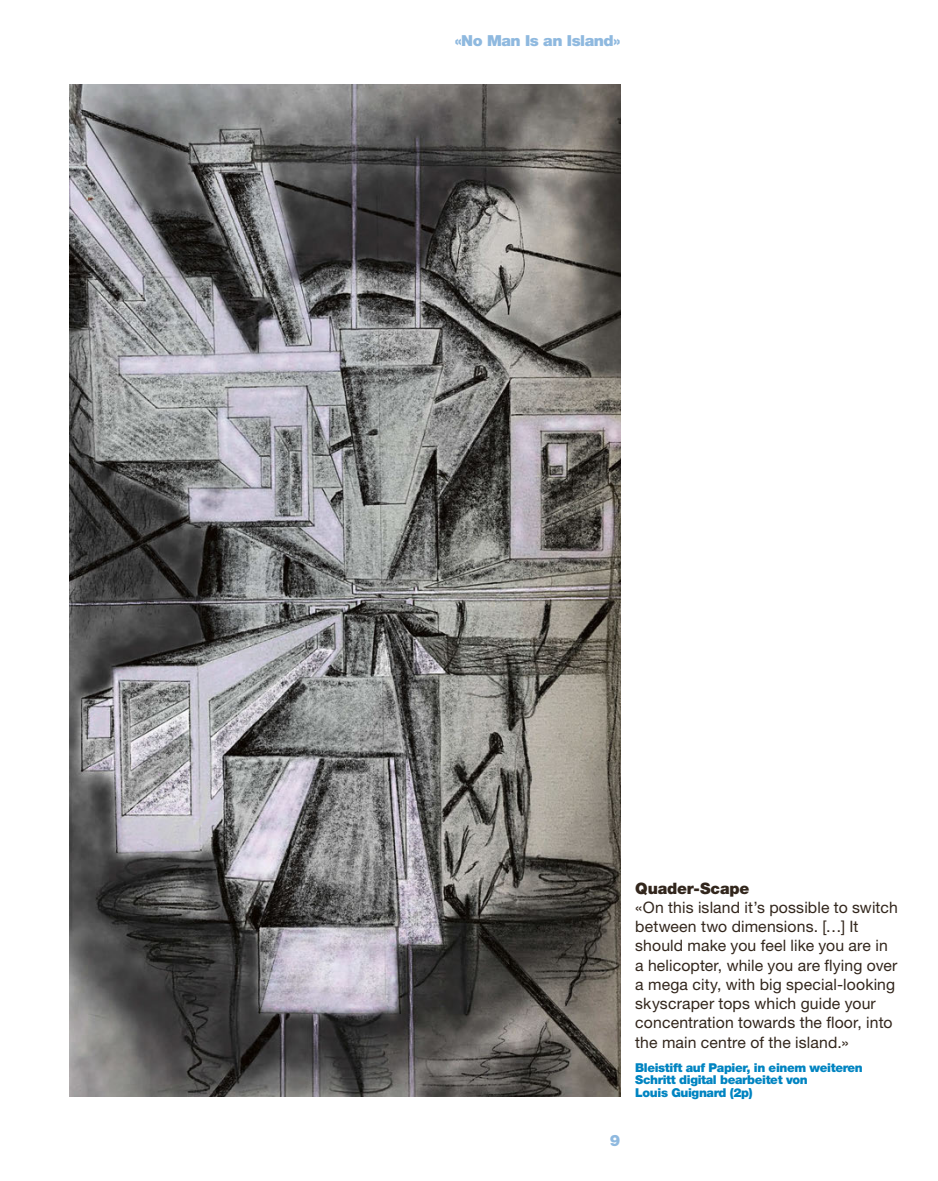
<style>
.page{position:relative;width:938px;height:1181px;background:#fff}
.page>*{position:absolute;margin:0;border:0;box-sizing:border-box;transform-origin:0 0}
.t1{font:15.75px/19.2px "Helvetica Neue LT Std";letter-spacing:.01em;color:#32261c}
.t2{font:900 15.75px "Helvetica Neue LT Std";letter-spacing:-.015em;color:#32261c}
.t3{font:900 15.75px "Helvetica Neue LT Std";color:#8fb9df}
.t4{font:900 15.22px "Helvetica Neue LT Std";letter-spacing:-.03em;color:#8fb9df;scale:1.04 1}
.t5{font:900 12.25px/12.2px "Helvetica Neue LT Std";letter-spacing:-.03em;color:#0084c1}
</style>
<div class="page">
<img style="left:69px;top:84px;width:551px;height:1012px">
<p class="t4" style="left:455px;top:31px;width:161px">«No Man Is an Island»</p>
<p class="t3" style="left:610px;top:1131px;width:12px">9</p>
<p class="t2" style="left:635px;top:878px;width:115px">Quader-Scape</p>
<p class="t1" style="left:635px;top:897px;width:264px">«On this island it’s possible to switch between two dimensions. […] It should make you feel like you are in a helicopter, while you are flying over a mega city, with big special-looking skyscraper tops which guide your concentration towards the floor, into the main centre of the island.»</p>
<p class="t5" style="left:635px;top:1061px;width:229px">Bleistift auf Papier, in einem weiteren<br>Schritt digital bearbeitet von<br>Louis Guignard (2p)</p>
</div>
